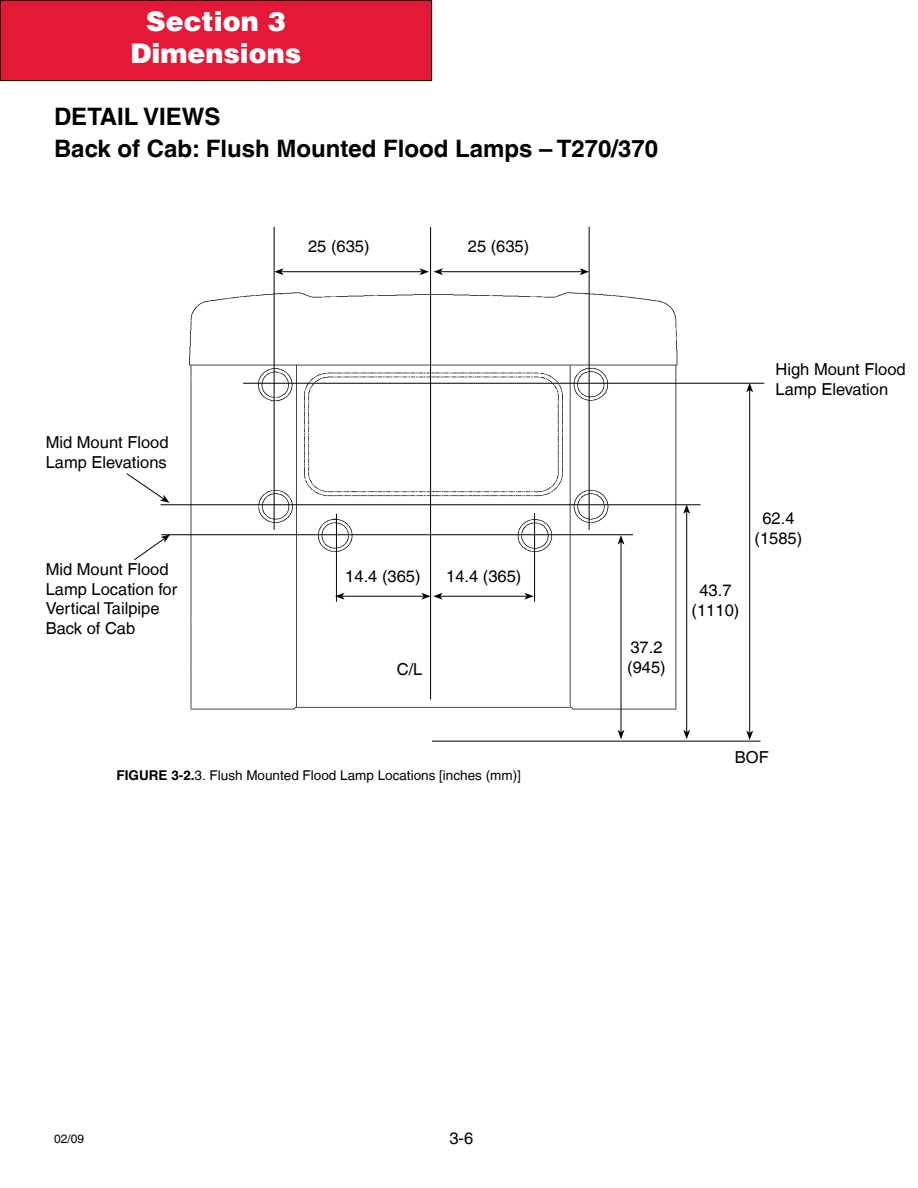
<style>
.page{position:relative;width:918px;height:1188px;background:#fff}
.page>*{position:absolute;margin:0;border:0;box-sizing:border-box;transform-origin:0 0}
.t1{font:900 27px/32.4px "Helvetica LT";color:#fff;text-align:center}
.t2{font:700 24px/31.5px "Helvetica LT";color:#000}
.t3{font:16.5px/19.8px "Helvetica LT";color:#000}
.t4{font:13.5px "Helvetica LT";color:#000}
.t5{font:700 13.5px "Helvetica LT";color:#000}
.t6{font:12px "Helvetica LT";color:#000}
.s1{font-weight:700}
</style>
<div class="page">
<div style="left:0;top:0;width:432px;height:81px;background:#e31937"></div>
<div style="left:0;top:0;width:432px;height:81px;border:1px solid #000"></div>
<img style="left:179px;top:283px;width:508px;height:437px">
<hr style="left:160px;top:504px;width:540px;height:1px;background:#000">
<hr style="left:274px;top:227px;width:1px;height:303px;background:#000">
<hr style="left:430px;top:227px;width:1px;height:473px;background:#000">
<hr style="left:589px;top:227px;width:1px;height:303px;background:#000">
<hr style="left:243px;top:383px;width:521px;height:1px;background:#000">
<hr style="left:432px;top:741px;width:328px;height:1px;background:#000">
<hr style="left:281px;top:271px;width:141px;height:1px;background:#000">
<svg style="left:274px;top:268px;width:10px;height:7px"></svg>
<hr style="left:441px;top:271px;width:141px;height:1px;background:#000">
<svg style="left:420px;top:268px;width:23px;height:7px"></svg>
<svg style="left:580px;top:268px;width:9px;height:7px"></svg>
<hr style="left:621px;top:542px;width:1px;height:190px;background:#000">
<svg style="left:618px;top:535px;width:6px;height:10px"></svg>
<svg style="left:618px;top:730px;width:6px;height:9px"></svg>
<hr style="left:161px;top:534px;width:472px;height:1px;background:#000">
<hr style="left:686px;top:511px;width:1px;height:221px;background:#000">
<svg style="left:683px;top:504px;width:7px;height:10px"></svg>
<svg style="left:683px;top:730px;width:7px;height:9px"></svg>
<hr style="left:749px;top:390px;width:1px;height:343px;background:#000">
<svg style="left:746px;top:383px;width:7px;height:9px"></svg>
<svg style="left:746px;top:731px;width:7px;height:9px"></svg>
<svg style="left:126px;top:473px;width:44px;height:30px"></svg>
<svg style="left:134px;top:534px;width:36px;height:27px"></svg>
<hr style="left:336px;top:514px;width:1px;height:88px;background:#000">
<hr style="left:534px;top:513px;width:1px;height:89px;background:#000">
<hr style="left:342px;top:596px;width:82px;height:1px;background:#000">
<svg style="left:335px;top:593px;width:10px;height:7px"></svg>
<hr style="left:440px;top:596px;width:87px;height:1px;background:#000">
<svg style="left:421px;top:593px;width:22px;height:7px"></svg>
<svg style="left:524px;top:593px;width:10px;height:7px"></svg>
<h1 class="t1" style="left:130px;top:4px;width:173px">Section 3<br>Dimensions</h1>
<h2 class="t2" style="left:54px;top:101px;width:606px;text-indent:89px">Views<br>Back of Cab: Flush Mounted Flood Lamps – T270/370</h2>
<h2 class="t2" style="left:54px;top:101px;width:32px">Detail</h2>
<p class="t3" style="left:308px;top:236px;width:63px">25 (635)</p>
<p class="t3" style="left:468px;top:236px;width:63px">25 (635)</p>
<p class="t3" style="left:46px;top:432px;width:124px">Mid Mount Flood<br>Lamp Elevations</p>
<p class="t3" style="left:46px;top:559px;width:133px">Mid Mount Flood<br>Lamp Location for<br>Vertical Tailpipe<br>Back of Cab</p>
<p class="t3" style="left:345px;top:566px;width:77px">14. 4 (365)</p>
<p class="t3" style="left:446px;top:566px;width:77px">14. 4 (365)</p>
<p class="t3" style="left:397px;top:659px;width:27px">C/L</p>
<p class="t5" style="left:117px;top:767px;width:18px">Figure</p>
<p class="t4" style="left:171px;top:767px;width:351px"><span class="s1">3-2.</span>3. Flush Mounted Flood Lamp Locations [inches (mm)]</p>
<p class="t3" style="left:775px;top:359px;width:132px">High Mount Flood<br>Lamp Elevation</p>
<p class="t3" style="left:627px;top:638px;width:40px">37.2 (945)</p>
<p class="t3" style="left:692px;top:581px;width:49px;text-align:center">43.7 (1110)</p>
<p class="t3" style="left:755px;top:508px;width:49px;text-align:center">62.4 (1585)</p>
<p class="t3" style="left:735px;top:747px;width:35px">BOF</p>
<p class="t6" style="left:54px;top:1131px;width:32px">02/09</p>
<p class="t3" style="left:449px;top:1129px;width:25px">3-6</p>
</div>
